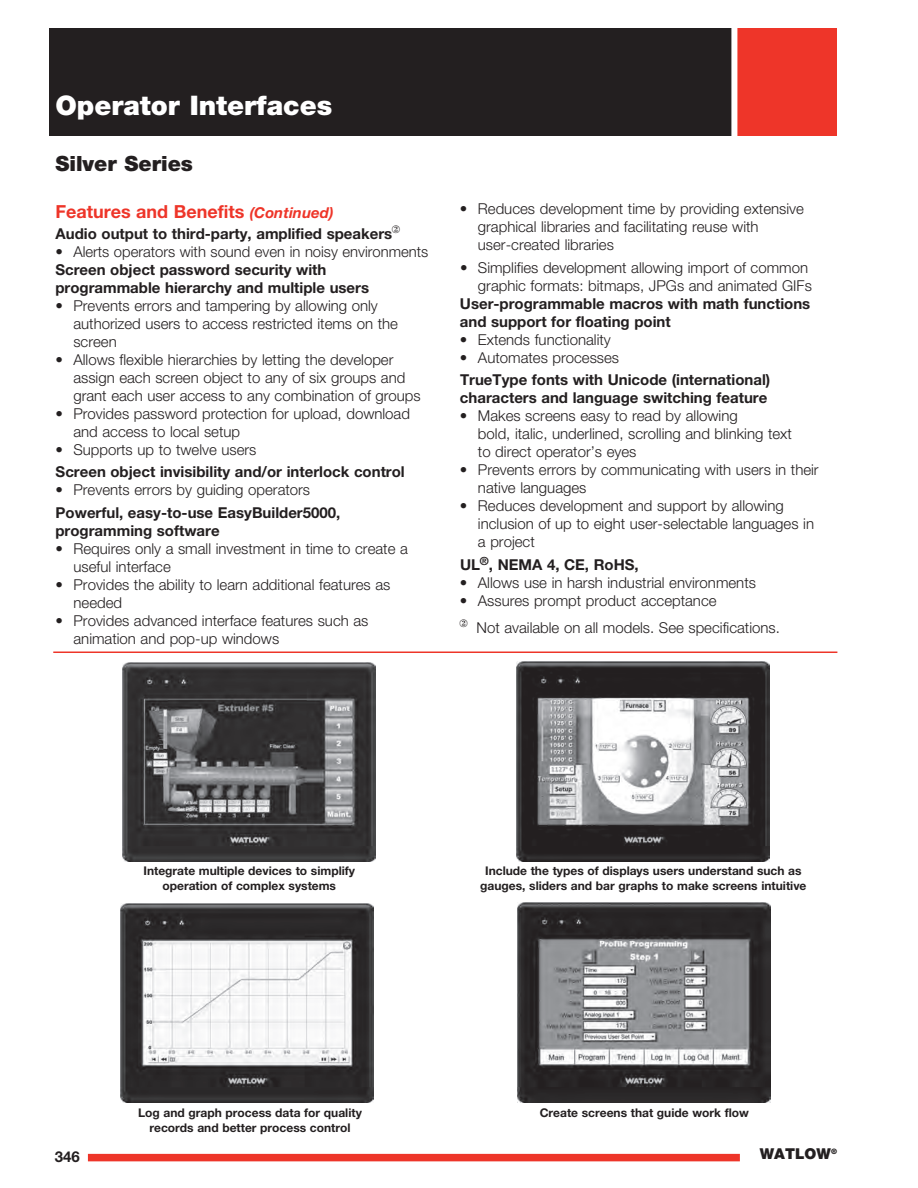
<style>
.page{position:relative;width:918px;height:1188px;background:#fff}
.page>*{position:absolute;margin:0;border:0;box-sizing:border-box;transform-origin:0 0}
.t1{font:900 27px "Helvetica Neue LT Std";color:#fff}
.t2{font:900 21px "Helvetica Neue LT Std";color:#231f20}
.t3{font:700 18px "Helvetica Neue LT Std";color:#ee3529}
.t4{font:300 15px/18px "Helvetica Neue LT Std";color:#231f20}
.t5{font:700 15px/18px "Helvetica Neue LT Std";color:#231f20}
.t6{font:900 15px "Helvetica Neue LT Std";color:#231f20}
.t7{font:700 12px/14.4px "Helvetica Neue LT Std";color:#231f20;text-align:center}
.s1{font-style:italic;font-size:15px}
</style>
<div class="page">
<div style="left:88px;top:1154px;width:652px;height:7px;background:#ee3529"></div>
<div style="left:49px;top:28px;width:687px;height:108px;background:#231f20"></div>
<div style="left:735px;top:28px;width:102px;height:108px;background:#ee3529"></div>
<div style="left:731px;top:27px;width:6px;height:110px;background:#fff"></div>
<img style="left:122px;top:662px;width:254px;height:200px">
<img style="left:120px;top:903px;width:253px;height:200px">
<img style="left:516px;top:662px;width:253px;height:199px">
<img style="left:517px;top:903px;width:253px;height:199px">
<hr style="left:53px;top:652px;width:784px;height:1px;background:#ee3529">
<h1 class="t1" style="left:55px;top:89px;width:278px">Operator Interfaces</h1>
<h2 class="t2" style="left:55px;top:151px;width:139px">Silver Series</h2>
<p class="t3" style="left:55px;top:200px;width:280px">Features and Benefits <span class="s1">(Continued)</span></p>
<p class="t5" style="left:56px;top:224px;width:338px">Audio output to third-party, amplified speakers</p>
<p class="t4" style="left:55px;top:242px;width:374px">• Alerts operators with sound even in noisy environments</p>
<p class="t5" style="left:55px;top:260px;width:315px">Screen object password security with programmable hierarchy and multiple users</p>
<p class="t4" style="left:73px;top:296px;width:326px;text-indent:-18px">• Prevents errors and tampering by allowing only authorized users to access restricted items on the screen</p>
<p class="t4" style="left:73px;top:350px;width:349px;text-indent:-18px">• Allows flexible hierarchies by letting the developer assign each screen object to any of six groups and grant each user access to any combination of groups</p>
<p class="t4" style="left:73px;top:404px;width:338px;text-indent:-18px">• Provides password protection for upload, download and access to local setup</p>
<p class="t4" style="left:55px;top:440px;width:203px">• Supports up to twelve users</p>
<p class="t5" style="left:56px;top:462px;width:351px">Screen object invisibility and/or interlock control</p>
<p class="t4" style="left:55px;top:481px;width:256px">• Prevents errors by guiding operators</p>
<p class="t5" style="left:55px;top:503px;width:286px">Powerful, easy-to-use EasyBuilder5000, programming software</p>
<p class="t4" style="left:73px;top:539px;width:336px;text-indent:-18px">• Requires only a small investment in time to create a useful interface</p>
<p class="t4" style="left:74px;top:575px;width:318px;text-indent:-18px">• Provides the ability to learn additional features as needed</p>
<p class="t4" style="left:74px;top:611px;width:296px;text-indent:-18px">• Provides advanced interface features such as animation and pop-up windows</p>
<p class="t4" style="left:478px;top:199px;width:328px;text-indent:-18px">• Reduces development time by providing extensive graphical libraries and facilitating reuse with user-created libraries</p>
<p class="t4" style="left:460px;top:258px;width:353px;text-align:right">• Simplifies development allowing import of common graphic formats: bitmaps, JPGs and animated GIFs</p>
<p class="t5" style="left:460px;top:294px;width:352px">User-programmable macros with math functions and support for floating point</p>
<p class="t4" style="left:460px;top:330px;width:152px">• Extends functionality</p>
<p class="t4" style="left:460px;top:348px;width:161px">• Automates processes</p>
<p class="t5" style="left:460px;top:370px;width:312px">TrueType fonts with Unicode (international) characters and language switching feature</p>
<p class="t4" style="left:478px;top:406px;width:315px;text-indent:-18px">• Makes screens easy to read by allowing<br>bold, italic, underlined, scrolling and blinking text to direct operator’s eyes</p>
<p class="t4" style="left:478px;top:460px;width:342px;text-indent:-18px">• Prevents errors by communicating with users in their native languages</p>
<p class="t4" style="left:478px;top:496px;width:338px;text-indent:-18px">• Reduces development and support by allowing inclusion of up to eight user-selectable languages in a project</p>
<p class="t5" style="left:460px;top:555px;width:180px">UL<sup>®</sup>, NEMA 4, CE, RoHS,</p>
<p class="t4" style="left:460px;top:573px;width:298px">• Allows use in harsh industrial environments</p>
<p class="t4" style="left:476px;top:586px;width:305px;line-height:27px;text-indent:-17px">• Assures prompt product acceptance<br>Not available on all models. See specifications.</p>
<p class="t7" style="left:143px;top:864px;width:213px">Integrate multiple devices to simplify operation of complex systems</p>
<p class="t7" style="left:138px;top:1106px;width:225px">Log and graph process data for quality records and better process control</p>
<p class="t7" style="left:480px;top:864px;width:328px">Include the types of displays users understand such as gauges, sliders and bar graphs to make screens intuitive</p>
<p class="t7" style="left:540px;top:1106px;width:211px">Create screens that guide work flow</p>
<p class="t5" style="left:55px;top:1147px;width:27px">346</p>
<p class="t6" style="left:760px;top:1145px;width:79px">WATLOW<sup>®</sup></p>
</div>
